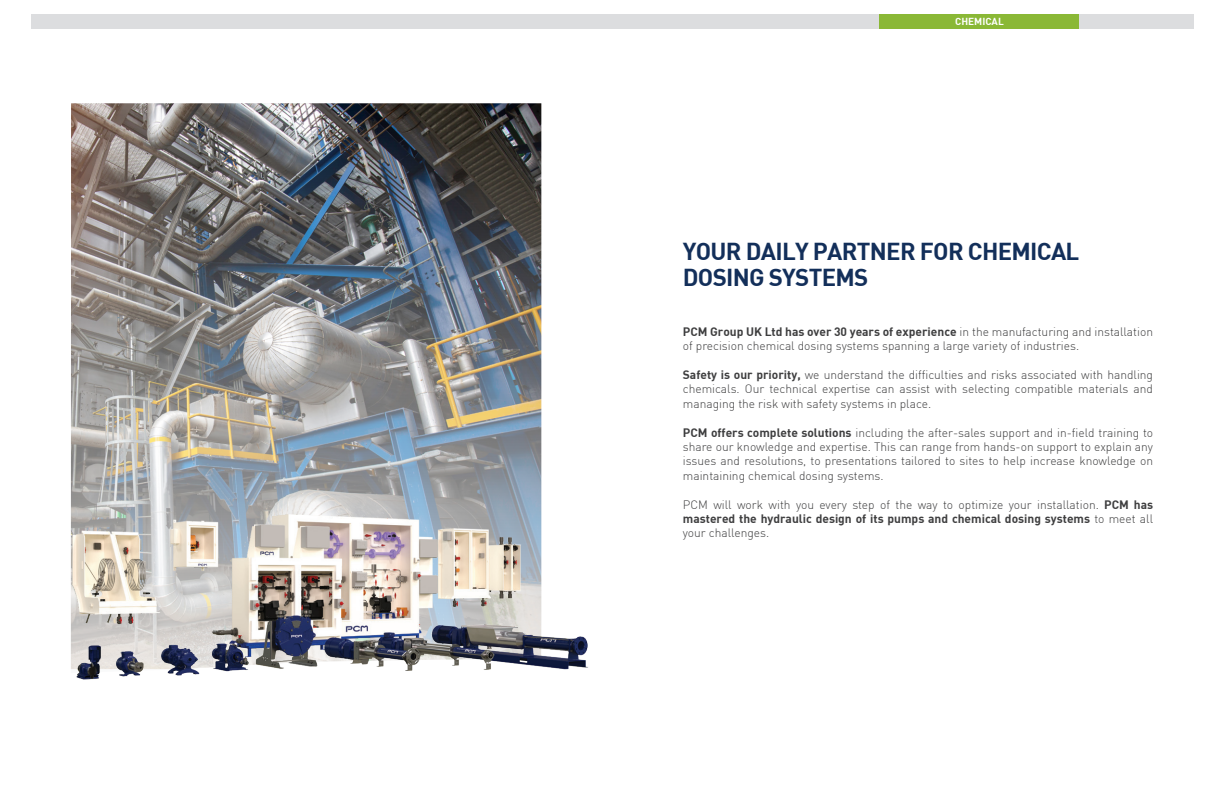
<style>
.page{position:relative;width:1224px;height:792px;background:#fff}
.page>*{position:absolute;margin:0;border:0;box-sizing:border-box;transform-origin:0 0}
.Normal_e{font:24px/26px "DIN Bold";letter-spacing:-.03em;color:#132f5a}
.t1{font:300 12px/14.4px "DIN";color:#3e3e3f;text-align:justify}
.t2{font:10px "DIN Bold";color:#fff}
.s1{font-family:"DIN Bold";font-weight:400}
</style>
<div class="page">
<div style="left:31px;top:14px;width:1162px;height:14px;background:#dcdddf"></div>
<div style="left:879px;top:14px;width:200px;height:14px;background:#8ab836"></div>
<img style="left:71px;top:103px;width:470px;height:239px">
<img style="left:71px;top:342px;width:517px;height:338px">
<p class="t2" style="left:955px;top:15px;width:50px">CHEMICAL</p>
<p class="Normal_e" style="left:683px;top:238px;width:398px">YOUR DAILY PARTNER FOR CHEMICAL<br>DOSING SYSTEMS</p>
<p class="t1" style="left:683px;top:324px;width:472px"><span class="s1">PCM Group UK Ltd has over 30 years of experience</span> in the manufacturing and installation of precision chemical dosing systems spanning a large variety of industries.</p>
<p class="t1" style="left:683px;top:367px;width:472px"><span class="s1">Safety is our priority,</span> we understand the difficulties and risks associated with handling chemicals. Our technical expertise can assist with selecting compatible materials and managing the risk with safety systems in place.</p>
<p class="t1" style="left:683px;top:425px;width:472px"><span class="s1">PCM offers complete solutions</span> including the after-sales support and in-field training to share our knowledge and expertise. This can range from hands-on support to explain any issues and resolutions, to presentations tailored to sites to help increase knowledge on maintaining chemical dosing systems.</p>
<p class="t1" style="left:683px;top:497px;width:472px">PCM will work with you every step of the way to optimize your installation. <span class="s1">PCM has mastered the hydraulic design of its pumps and chemical dosing systems</span> to meet all your challenges.</p>
</div>
